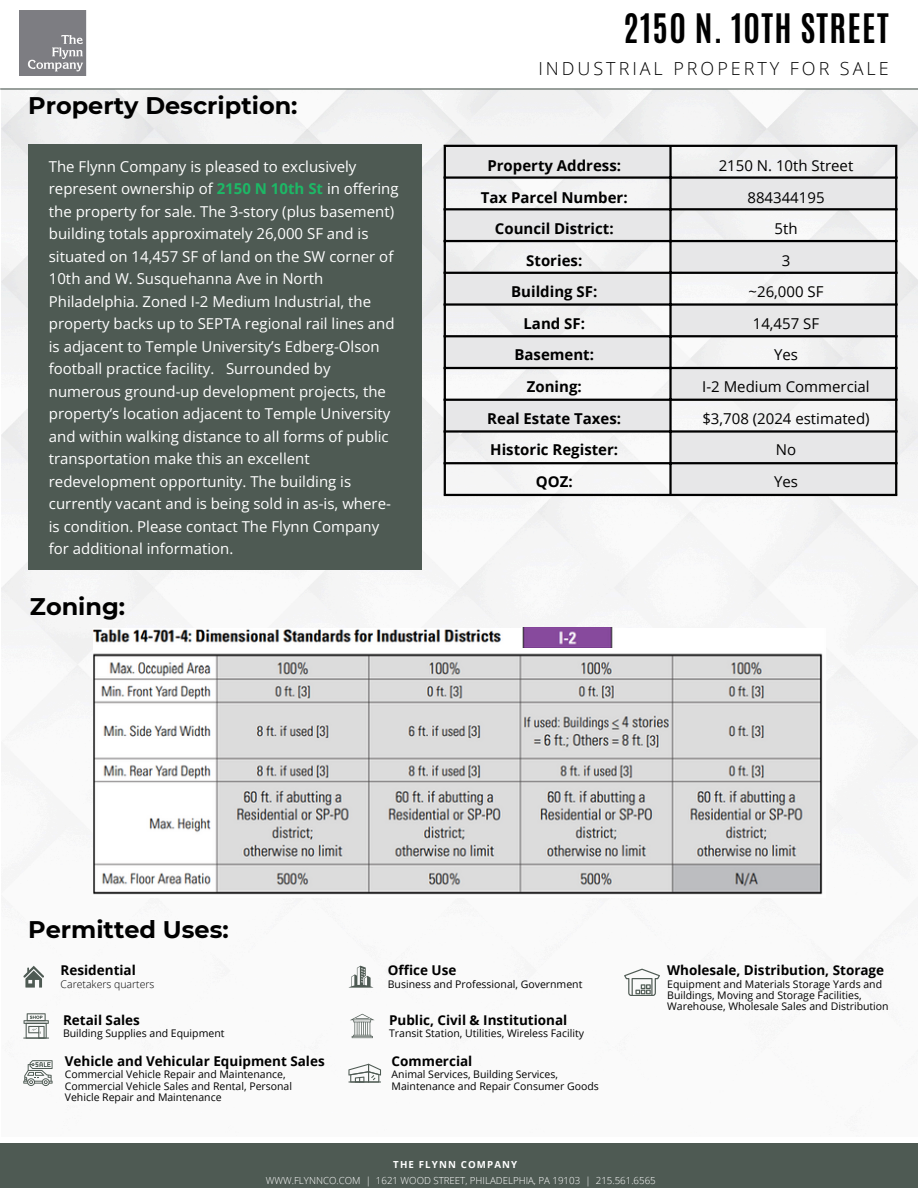
<style>
.page{position:relative;width:918px;height:1188px;background:#fff}
.page>*{position:absolute;margin:0;border:0;box-sizing:border-box;transform-origin:0 0}
.t1{font:700 33.9px "Antonio";letter-spacing:.035em;color:#000}
.t2{font:700 24px "Montserrat";color:#000}
.t3{font:300 18px "Open Sans";letter-spacing:.165em;color:#000}
.t4{font:15px/22.5px "Open Sans";color:#fff}
.t5{font:700 15px "Open Sans";color:#000}
.t6{font:15px "Open Sans";color:#000}
.t7{font:700 13.5px "Open Sans";color:#000}
.t8{font:10.5px/11.4px "Open Sans";color:#000}
.t9{font:300 10.5px "Open Sans";color:#000}
.t10{font:300 9.75px "Open Sans";color:#fff}
.t11{font:700 9.75px "Open Sans";letter-spacing:.115em;color:#fff}
.s1{font-weight:700;color:#1db866}
</style>
<div class="page">
<img style="left:1px;top:90px;width:917px;height:997px">
<hr style="left:1px;top:88px;width:917px;height:2px;background:#4e5a53">
<div style="left:28px;top:145px;width:393px;height:424px;background:#4e5a53"></div>
<img style="left:20px;top:10px;width:66px;height:66px">
<div style="left:0;top:1143px;width:918px;height:45px;background:#4e5a53"></div>
<svg style="left:446px;top:147px;width:449px;height:347px;fill:#e7e7e8"></svg>
<hr style="left:444px;top:147px;width:2px;height:347px;background:#000">
<hr style="left:669px;top:147px;width:3px;height:347px;background:#000">
<hr style="left:895px;top:147px;width:2px;height:347px;background:#000">
<hr style="left:444px;top:145px;width:453px;height:2px;background:#000">
<hr style="left:444px;top:176px;width:453px;height:3px;background:#000">
<hr style="left:444px;top:208px;width:453px;height:2px;background:#000">
<hr style="left:444px;top:240px;width:453px;height:2px;background:#000">
<hr style="left:444px;top:272px;width:453px;height:2px;background:#000">
<hr style="left:444px;top:303px;width:453px;height:3px;background:#000">
<hr style="left:444px;top:335px;width:453px;height:2px;background:#000">
<hr style="left:444px;top:367px;width:453px;height:2px;background:#000">
<hr style="left:444px;top:399px;width:453px;height:2px;background:#000">
<hr style="left:444px;top:430px;width:453px;height:3px;background:#000">
<hr style="left:444px;top:462px;width:453px;height:2px;background:#000">
<hr style="left:444px;top:494px;width:453px;height:2px;background:#000">
<img style="left:93px;top:628px;width:734px;height:270px">
<img style="left:521px;top:627px;width:94px;height:20px">
<svg style="left:23px;top:966px;width:21px;height:21px"></svg>
<svg style="left:23px;top:1013px;width:26px;height:26px"></svg>
<svg style="left:23px;top:1060px;width:30px;height:26px"></svg>
<svg style="left:350px;top:1014px;width:25px;height:24px"></svg>
<svg style="left:348px;top:966px;width:25px;height:22px"></svg>
<svg style="left:348px;top:1064px;width:33px;height:19px"></svg>
<svg style="left:624px;top:969px;width:36px;height:27px"></svg>
<p class="t2" style="left:28px;top:91px;width:271px">Property Description:</p>
<p class="t4" style="left:49px;top:155px;width:351px">The Flynn Company is pleased to exclusively represent ownership of <span class="s1">2150 N 10th St</span> in offering the property for sale. The 3-story (plus basement) building totals approximately 26,000 SF and is situated on 14,457 SF of land on the SW corner of 10th and W. Susquehanna Ave in North Philadelphia. Zoned I-2 Medium Industrial, the property backs up to SEPTA regional rail lines and is adjacent to Temple University’s Edberg-Olson football practice facility. Surrounded by numerous ground-up development projects, the property’s location adjacent to Temple University and within walking distance to all forms of public transportation make this an excellent redevelopment opportunity. The building is currently vacant and is being sold in as-is, where&shy;is condition. Please contact The Flynn Company for additional information.</p>
<p class="t2" style="left:30px;top:592px;width:97px">Zoning:</p>
<p class="t1" style="left:623px;top:4px;width:267px">2150 N. 10TH STREET</p>
<h2 class="t3" style="left:538px;top:56px;width:352px">INDUSTRIAL PROPERTY FOR SALE</h2>
<p class="t5" style="left:487px;top:155px;width:135px">Property Address:</p>
<p class="t6" style="left:719px;top:155px;width:136px">2150 N. 10th Street</p>
<h6 class="t5" style="left:481px;top:187px;width:148px">Tax Parcel Number:</h6>
<h6 class="t5" style="left:495px;top:218px;width:120px">Council District:</h6>
<h6 class="t5" style="left:526px;top:250px;width:58px">Stories:</h6>
<h6 class="t5" style="left:511px;top:281px;width:88px">Building SF:</h6>
<h6 class="t5" style="left:524px;top:313px;width:63px">Land SF:</h6>
<h6 class="t5" style="left:514px;top:344px;width:81px">Basement:</h6>
<h6 class="t5" style="left:527px;top:376px;width:56px">Zoning:</h6>
<h6 class="t5" style="left:487px;top:407px;width:135px">Real Estate Taxes:</h6>
<h6 class="t5" style="left:490px;top:439px;width:129px">Historic Register:</h6>
<h6 class="t5" style="left:536px;top:471px;width:38px">QOZ:</h6>
<h4 class="t6" style="left:747px;top:187px;width:79px">884344195</h4>
<p class="t6" style="left:775px;top:218px;width:25px">5th</p>
<p class="t6" style="left:782px;top:250px;width:10px">3</p>
<p class="t6" style="left:749px;top:281px;width:76px">~26,000 SF</p>
<p class="t6" style="left:753px;top:313px;width:68px">14,457 SF</p>
<h5 class="t6" style="left:774px;top:344px;width:25px">Yes</h5>
<h5 class="t6" style="left:702px;top:376px;width:169px">I-2 Medium Commercial</h5>
<p class="t6" style="left:702px;top:407px;width:169px">$3,708 (2024 estimated)</p>
<p class="t6" style="left:776px;top:439px;width:22px">No</p>
<p class="t6" style="left:774px;top:471px;width:25px">Yes</p>
<p class="t2" style="left:28px;top:914px;width:202px">Permitted Uses:</p>
<p class="t7" style="left:61px;top:961px;width:77px">Residential</p>
<h2 class="t9" style="left:61px;top:976px;width:95px">Caretakers quarters</h2>
<p class="t7" style="left:63px;top:1010px;width:78px">Retail Sales</p>
<h2 class="t8" style="left:63px;top:1027px;width:163px">Building Supplies and Equipment</h2>
<p class="t7" style="left:65px;top:1052px;width:261px">Vehicle and Vehicular Equipment Sales</p>
<p class="t8" style="left:65px;top:1069px;width:229px">Commercial Vehicle Repair and Maintenance,<br>Commercial Vehicle Sales and Rental, Personal<br>Vehicle Repair and Maintenance</p>
<p class="t7" style="left:388px;top:961px;width:70px">Office Use</p>
<p class="t8" style="left:388px;top:978px;width:196px">Business and Professional, Government</p>
<p class="t7" style="left:389px;top:1010px;width:180px">Public, Civil &amp; Institutional</p>
<p class="t8" style="left:389px;top:1027px;width:196px">Transit Station, Utilities, Wireless Facility</p>
<p class="t7" style="left:392px;top:1052px;width:82px">Commercial</p>
<p class="t8" style="left:392px;top:1069px;width:209px">Animal Services, Building Services,<br>Maintenance and Repair Consumer Goods</p>
<p class="t7" style="left:667px;top:961px;width:218px">Wholesale, Distribution, Storage</p>
<p class="t8" style="left:667px;top:978px;width:223px">Equipment and Materials Storage Yards and<br>Buildings, Moving and Storage Facilities,<br>Warehouse, Wholesale Sales and Distribution</p>
<h1 class="t11" style="left:393px;top:1157px;width:126px">THE FLYNN COMPANY</h1>
<h3 class="t10" style="left:266px;top:1173px;width:391px">WWW.FLYNNCO.COM | 1621 WOOD STREET, PHILADELPHIA, PA 19103 | 215.561.6565</h3>
</div>
